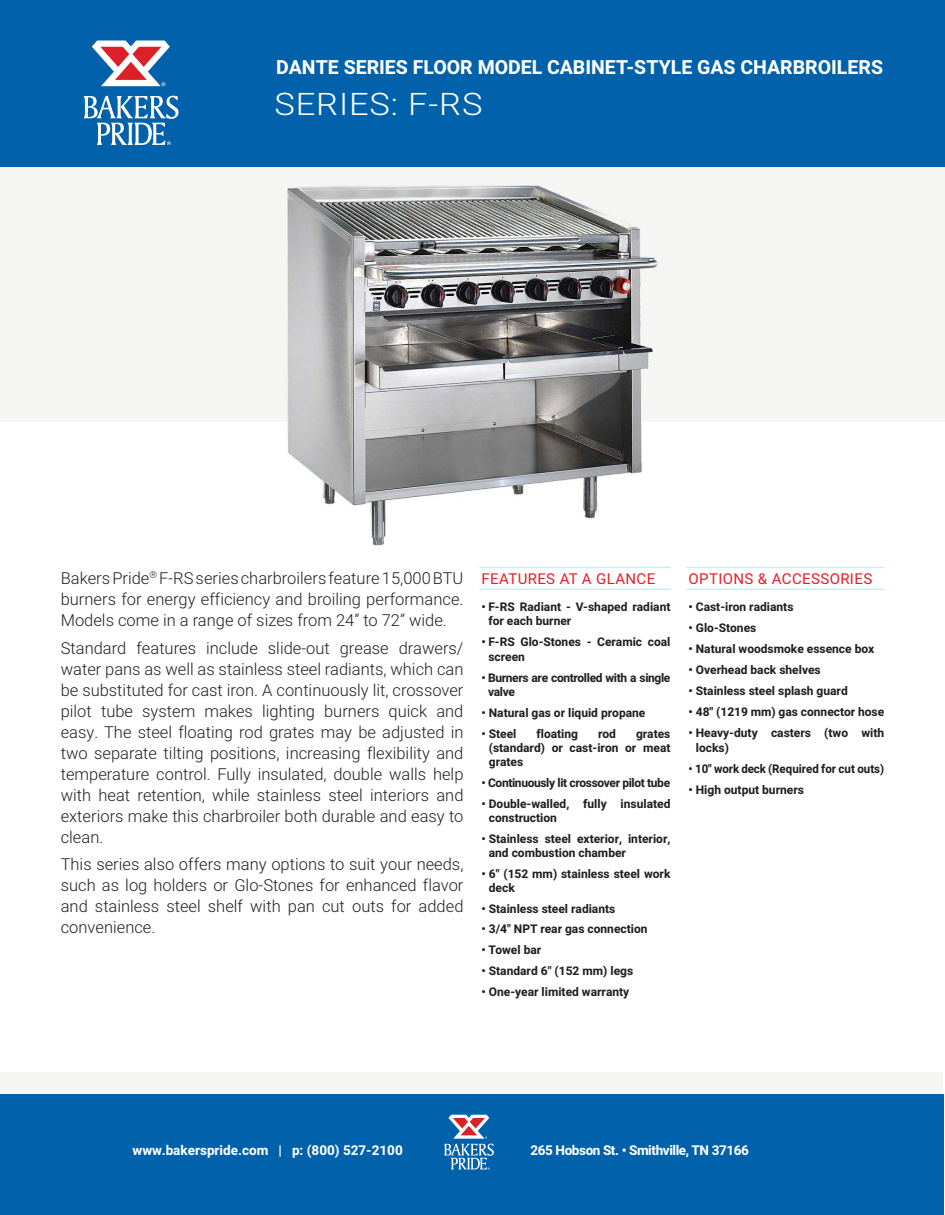
<style>
.page{position:relative;width:945px;height:1215px;background:#fff}
.page>*{position:absolute;margin:0;border:0;box-sizing:border-box;transform-origin:0 0}
.Model_Number{font:300 31.05px "Heebo";letter-spacing:.025em;color:#fff;scale:1.11 1}
.Product_Name{font:700 19.5px "Heebo";color:#fff}
.Body_copy{font:300 16.5px/21px "Heebo";color:#231f20;text-align:justify}
.Sub_Head_With_Lines{font:15px "Heebo";letter-spacing:.025em;color:#e61e25}
.t1{font:700 13.5px "Heebo";color:#fff}
.t2{font:700 13.5px "Heebo";letter-spacing:-.025em;color:#fff}
.Feature_Copy_Bold{font:700 12px/14.1px "Heebo";color:#231f20}
.Feature_Copy_Bold-2{font:700 12px/14.4px "Heebo";letter-spacing:-.03em;color:#231f20}
.Feature_Copy_Bold-3{font:700 12px "Heebo";color:#231f20;scale:.96 1}
</style>
<div class="page">
<div style="left:0;top:1072px;width:943px;height:76px;background:#f5f6f3"></div>
<div style="left:0;top:1094px;width:944px;height:121px;background:#0161aa"></div>
<svg style="left:444px;top:1115px;width:50px;height:54px"></svg>
<div style="left:1px;top:167px;width:944px;height:255px;background:#f5f6f3"></div>
<div style="left:0;top:0;width:945px;height:167px;background:#0161aa"></div>
<svg style="left:92px;top:40px;width:78px;height:46px"></svg>
<svg style="left:84px;top:96px;width:95px;height:49px"></svg>
<hr style="left:479px;top:567px;width:191px;height:1px;background:#c6eafa">
<hr style="left:479px;top:589px;width:191px;height:1px;background:#c6eafa">
<hr style="left:686px;top:567px;width:198px;height:1px;background:#c6eafa">
<hr style="left:686px;top:589px;width:198px;height:1px;background:#c6eafa">
<img style="left:287px;top:185px;width:371px;height:361px">
<p class="Product_Name" style="left:276px;top:54px;width:608px">DANTE SERIES FLOOR MODEL CABINET-STYLE GAS CHARBROILERS</p>
<p class="Model_Number" style="left:274px;top:82px;width:189px">SERIES: F-RS</p>
<p class="Body_copy" style="left:61px;top:567px;width:404px">Bakers Pride<sup>®</sup> F-RS series charbroilers feature 15,000 BTU</p>
<p class="Sub_Head_With_Lines" style="left:482px;top:569px;width:175px">FEATURES AT A GLANCE</p>
<p class="Body_copy" style="left:61px;top:588px;width:404px">burners for energy efficiency and broiling performance.<br>Models come in a range of sizes from 24” to 72” wide.</p>
<p class="Body_copy" style="left:61px;top:637px;width:404px">Standard features include slide-out grease drawers/ water pans as well as stainless steel radiants, which can be substituted for cast iron. A continuously lit, crossover pilot tube system makes lighting burners quick and easy. The steel floating rod grates may be adjusted in two separate tilting positions, increasing flexibility and temperature control. Fully insulated, double walls help with heat retention, while stainless steel interiors and exteriors make this charbroiler both durable and easy to clean.</p>
<p class="Body_copy" style="left:61px;top:854px;width:404px">This series also offers many options to suit your needs, such as log holders or Glo-Stones for enhanced flavor and stainless steel shelf with pan cut outs for added convenience.</p>
<p class="Feature_Copy_Bold" style="left:488px;top:599px;width:184px;text-indent:-7px">• F-RS Radiant - V-shaped radiant for each burner</p>
<p class="Feature_Copy_Bold" style="left:488px;top:635px;width:184px;text-indent:-7px">• F-RS Glo-Stones - Ceramic coal screen</p>
<p class="Feature_Copy_Bold-2" style="left:488px;top:671px;width:184px;text-indent:-7px">• Burners are controlled with a single valve</p>
<p class="Feature_Copy_Bold" style="left:482px;top:706px;width:165px">• Natural gas or liquid propane</p>
<p class="Feature_Copy_Bold" style="left:482px;top:727px;width:37px">• Steel</p>
<p class="Feature_Copy_Bold" style="left:537px;top:727px;width:43px">floating</p>
<p class="Feature_Copy_Bold" style="left:598px;top:727px;width:19px">rod</p>
<p class="Feature_Copy_Bold" style="left:489px;top:727px;width:183px;text-align:justify;text-indent:147px">grates (standard) or cast-iron or meat grates</p>
<p class="Feature_Copy_Bold-2" style="left:482px;top:776px;width:190px">• Continuously lit crossover pilot tube</p>
<p class="Feature_Copy_Bold" style="left:489px;top:797px;width:183px;text-indent:-7px">• Double-walled, fully insulated construction</p>
<p class="Feature_Copy_Bold" style="left:489px;top:832px;width:183px;text-indent:-7px">• Stainless steel exterior, interior, and combustion chamber</p>
<p class="Feature_Copy_Bold" style="left:489px;top:867px;width:183px;text-indent:-7px">• 6" (152 mm) stainless steel work deck</p>
<p class="Feature_Copy_Bold" style="left:482px;top:902px;width:135px">• Stainless steel radiants</p>
<p class="Feature_Copy_Bold" style="left:482px;top:922px;width:168px">• 3/4" NPT rear gas connection</p>
<p class="Feature_Copy_Bold" style="left:482px;top:943px;width:61px">• Towel bar</p>
<p class="Feature_Copy_Bold" style="left:482px;top:964px;width:153px">• Standard 6" (152 mm) legs</p>
<p class="Feature_Copy_Bold" style="left:482px;top:985px;width:149px">• One-year limited warranty</p>
<p class="Sub_Head_With_Lines" style="left:688px;top:569px;width:185px">OPTIONS &amp; ACCESSORIES</p>
<p class="Feature_Copy_Bold" style="left:688px;top:600px;width:107px">• Cast-iron radiants</p>
<p class="Feature_Copy_Bold" style="left:688px;top:621px;width:69px">• Glo-Stones</p>
<p class="Feature_Copy_Bold" style="left:688px;top:642px;width:187px">• Natural woodsmoke essence box</p>
<p class="Feature_Copy_Bold" style="left:688px;top:663px;width:134px">• Overhead back shelves</p>
<p class="Feature_Copy_Bold" style="left:688px;top:684px;width:161px">• Stainless steel splash guard</p>
<p class="Feature_Copy_Bold" style="left:688px;top:705px;width:197px">• 48" (1219 mm) gas connector hose</p>
<p class="Feature_Copy_Bold" style="left:696px;top:726px;width:190px;text-indent:-7px">• Heavy-duty casters (two with locks)</p>
<p class="Feature_Copy_Bold-3" style="left:688px;top:760px;width:205px">• 10" work deck (Required for cut outs)</p>
<p class="Feature_Copy_Bold" style="left:688px;top:783px;width:117px">• High output burners</p>
<p class="t1" style="left:132px;top:1141px;width:272px">www.bakerspride.com | p: (800) 527-2100</p>
<p class="t2" style="left:531px;top:1141px;width:220px">265 Hobson St. • Smithville, TN 37166</p>
</div>
